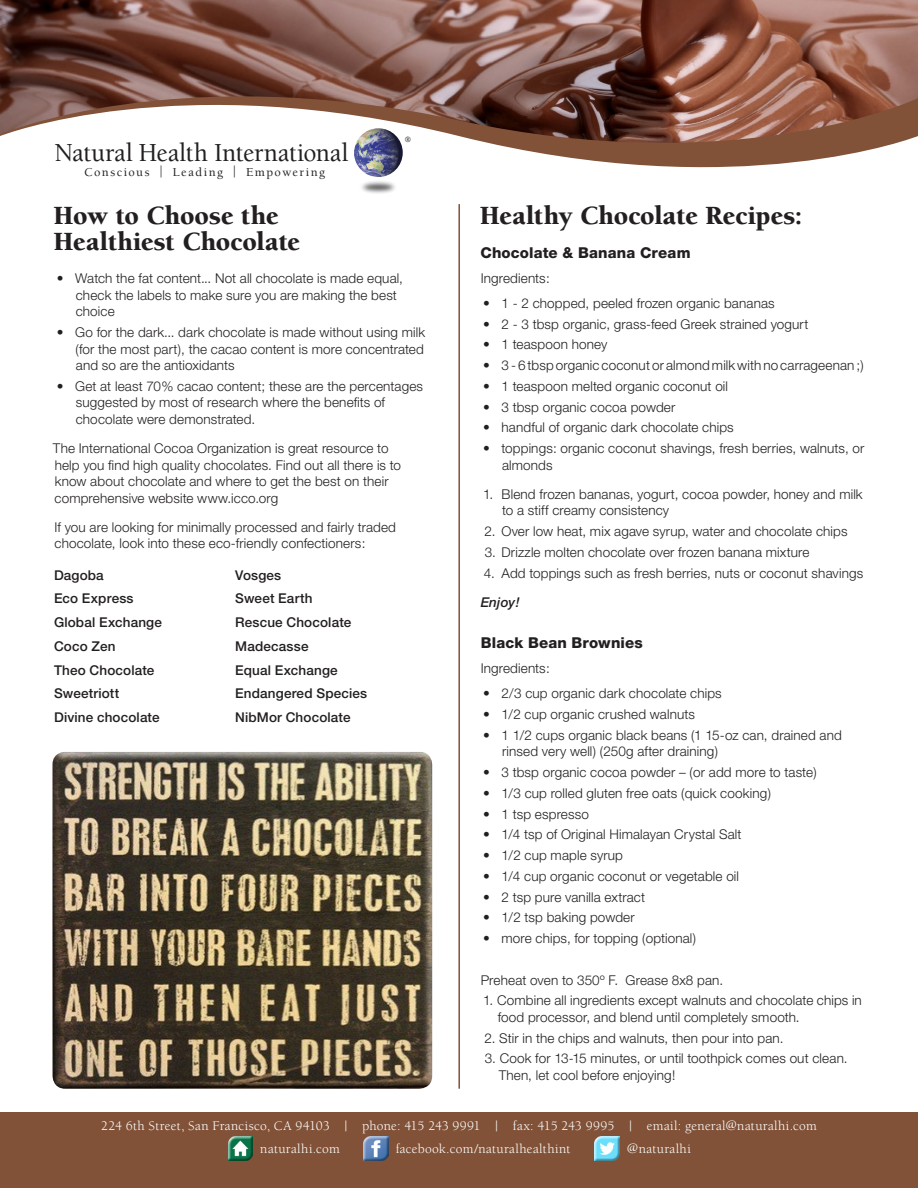
<style>
.page{position:relative;width:918px;height:1188px;background:#fff}
.page>*{position:absolute;margin:0;border:0;box-sizing:border-box;transform-origin:0 0}
.t1{font:900 27px/25.5px "Berkeley";letter-spacing:-.005em;color:#231f20}
.t2{font:500 26.7px "Berkeley";letter-spacing:-.01em;color:#231f20;scale:.95 1}
.t3{font:800 15px "Helvetica Neue";letter-spacing:.01em;color:#231f20}
.t4{font:300 13.5px/16.5px "Helvetica Neue";letter-spacing:.01em;color:#231f20}
.t5{font:500 13.5px "Helvetica Neue";letter-spacing:.01em;color:#231f20}
.t6{font:13.5px/22.6px "Berkeley";letter-spacing:.025em;color:#fff}
.t7{font:italic 500 13.5px "Helvetica Neue";letter-spacing:.01em;color:#231f20}
.t8{font:500 12.45px "Berkeley";letter-spacing:.115em;color:#231f20}
.t9{font:500 8.25px "Berkeley";color:#231f20;scale:.95 1}
.s1{font-weight:400;font-size:14.85px}
</style>
<div class="page">
<svg style="left:354px;top:144px;width:539px;height:33px"></svg>
<img style="left:0;top:0;width:918px;height:144px">
<img style="left:354px;top:128px;width:49px;height:49px;border-radius:24px">
<img style="left:361px;top:181px;width:34px;height:13px">
<hr style="left:458px;top:204px;width:2px;height:885px;background:#815238">
<img style="left:52px;top:752px;width:380px;height:337px">
<div style="left:0;top:1113px;width:918px;height:75px;background:#815238"></div>
<img style="left:363px;top:1136px;width:25px;height:24px">
<img style="left:595px;top:1136px;width:24px;height:24px">
<img style="left:228px;top:1136px;width:25px;height:24px">
<h2 class="t2" style="left:54px;top:139px;width:311px">Natural Health International</h2>
<p class="t8" style="left:84px;top:165px;width:242px">Conscious <span class="s1">|</span> Leading <span class="s1">|</span> Empowering</p>
<p class="t9" style="left:405px;top:135px;width:8px">®</p>
<p class="t1" style="left:54px;top:204px;width:248px">How to Choose the<br>Healthiest Chocolate</p>
<p class="t4" style="left:76px;top:270px;width:329px;text-indent:-19px">• Watch the fat content... Not all chocolate is made equal, check the labels to make sure you are making the best choice</p>
<p class="t4" style="left:76px;top:324px;width:351px;text-align:justify;text-indent:-19px">• Go for the dark... dark chocolate is made without using milk (for the most part), the cacao content is more concentrated and so are the antioxidants</p>
<p class="t4" style="left:76px;top:378px;width:349px;text-indent:-19px">• Get at least 70% cacao content; these are the percentages suggested by most of research where the benefits of chocolate were demonstrated.</p>
<p class="t4" style="left:53px;top:440px;width:350px">The International Cocoa Organization is great resource to help you find high quality chocolates. Find out all there is to know about chocolate and where to get the best on their comprehensive website www.icco.org</p>
<p class="t4" style="left:54px;top:519px;width:343px">If you are looking for minimally processed and fairly traded chocolate, look into these eco-friendly confectioners:</p>
<p class="t5" style="left:54px;top:567px;width:51px">Dagoba</p>
<p class="t5" style="left:54px;top:591px;width:81px">Eco Express</p>
<p class="t5" style="left:54px;top:614px;width:110px">Global Exchange</p>
<p class="t5" style="left:54px;top:638px;width:63px">Coco Zen</p>
<p class="t5" style="left:54px;top:662px;width:102px">Theo Chocolate</p>
<p class="t5" style="left:54px;top:686px;width:67px">Sweetriott</p>
<p class="t5" style="left:54px;top:709px;width:107px">Divine chocolate</p>
<p class="t5" style="left:235px;top:567px;width:48px">Vosges</p>
<p class="t5" style="left:235px;top:591px;width:79px">Sweet Earth</p>
<p class="t5" style="left:235px;top:614px;width:118px">Rescue Chocolate</p>
<p class="t5" style="left:235px;top:638px;width:75px">Madecasse</p>
<p class="t5" style="left:235px;top:662px;width:104px">Equal Exchange</p>
<p class="t5" style="left:235px;top:686px;width:134px">Endangered Species</p>
<p class="t5" style="left:235px;top:709px;width:117px">NibMor Chocolate</p>
<p class="t1" style="left:480px;top:204px;width:324px">Healthy Chocolate Recipes:</p>
<p class="t3" style="left:480px;top:244px;width:212px">Chocolate &amp; Banana Cream</p>
<p class="t4" style="left:481px;top:270px;width:71px">Ingredients:</p>
<p class="t4" style="left:483px;top:295px;width:293px">• 1 - 2 chopped, peeled frozen organic bananas</p>
<p class="t4" style="left:483px;top:315px;width:327px">• 2 - 3 tbsp organic, grass-feed Greek strained yogurt</p>
<p class="t4" style="left:483px;top:336px;width:126px">• 1 teaspoon honey</p>
<p class="t4" style="left:483px;top:357px;width:382px">• 3 - 6 tbsp organic coconut or almond milk with no carrageenan ;)</p>
<p class="t4" style="left:483px;top:378px;width:247px">• 1 teaspoon melted organic coconut oil</p>
<p class="t4" style="left:483px;top:398px;width:194px">• 3 tbsp organic cocoa powder</p>
<p class="t4" style="left:483px;top:419px;width:252px">• handful of organic dark chocolate chips</p>
<p class="t4" style="left:502px;top:440px;width:364px;text-indent:-19px">• toppings: organic coconut shavings, fresh berries, walnuts, or almonds</p>
<p class="t4" style="left:502px;top:486px;width:362px;text-indent:-19px">1. Blend frozen bananas, yogurt, cocoa powder, honey and milk to a stiff creamy consistency</p>
<p class="t4" style="left:485px;top:523px;width:364px">2. Over low heat, mix agave syrup, water and chocolate chips</p>
<p class="t4" style="left:485px;top:544px;width:326px">3. Drizzle molten chocolate over frozen banana mixture</p>
<p class="t4" style="left:484px;top:564px;width:381px">4. Add toppings such as fresh berries, nuts or coconut shavings</p>
<p class="t7" style="left:481px;top:594px;width:41px">Enjoy!</p>
<p class="t3" style="left:481px;top:634px;width:163px">Black Bean Brownies</p>
<p class="t4" style="left:481px;top:660px;width:71px">Ingredients:</p>
<p class="t4" style="left:483px;top:685px;width:240px">• 2/3 cup organic dark chocolate chips</p>
<p class="t4" style="left:483px;top:706px;width:213px">• 1/2 cup organic crushed walnuts</p>
<p class="t4" style="left:502px;top:727px;width:341px;text-indent:-19px">• 1 1/2 cups organic black beans (1 15-oz can, drained and rinsed very well) (250g after draining)</p>
<p class="t4" style="left:483px;top:764px;width:335px">• 3 tbsp organic cocoa powder – (or add more to taste)</p>
<p class="t4" style="left:483px;top:785px;width:289px">• 1/3 cup rolled gluten free oats (quick cooking)</p>
<p class="t4" style="left:483px;top:805px;width:107px">• 1 tsp espresso</p>
<p class="t4" style="left:483px;top:826px;width:260px">• 1/4 tsp of Original Himalayan Crystal Salt</p>
<p class="t4" style="left:483px;top:847px;width:142px">• 1/2 cup maple syrup</p>
<p class="t4" style="left:483px;top:868px;width:258px">• 1/4 cup organic coconut or vegetable oil</p>
<p class="t4" style="left:483px;top:888px;width:164px">• 2 tsp pure vanilla extract</p>
<p class="t4" style="left:483px;top:909px;width:153px">• 1/2 tsp baking powder</p>
<p class="t4" style="left:483px;top:930px;width:215px">• more chips, for topping (optional)</p>
<p class="t4" style="left:481px;top:971px;width:244px">Preheat oven to 350º F. Grease 8x8 pan.</p>
<p class="t4" style="left:498px;top:992px;width:366px;text-indent:-15px">1. Combine all ingredients except walnuts and chocolate chips in food processor, and blend until completely smooth.</p>
<p class="t4" style="left:485px;top:1029px;width:300px">2. Stir in the chips and walnuts, then pour into pan.</p>
<p class="t4" style="left:499px;top:1050px;width:350px;text-indent:-14px">3. Cook for 13-15 minutes, or until toothpick comes out clean.<br>Then, let cool before enjoying!</p>
<p class="t6" style="left:260px;top:1115px;width:558px;text-indent:-159px">224 6th Street, San Francisco, CA 94103 | phone: 415 243 9991 | fax: 415 243 9995 | email: general@naturalhi.com naturalhi.com</p>
<p class="t6" style="left:396px;top:1137px;width:176px">facebook.com/naturalhealthint</p>
<p class="t6" style="left:627px;top:1137px;width:65px">@naturalhi</p>
</div>
